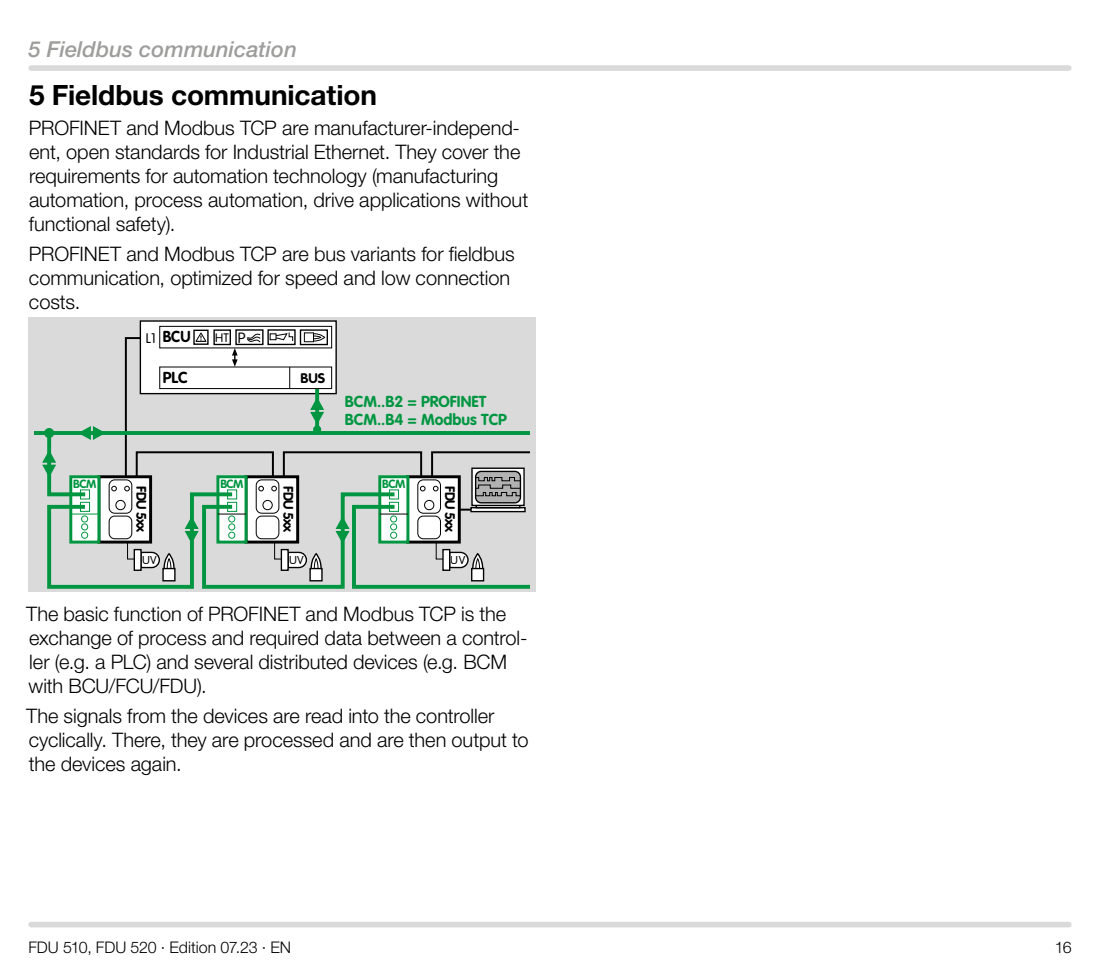
<style>
.page{position:relative;width:1100px;height:970px;background:#fff}
.page>*{position:absolute;margin:0;border:0;box-sizing:border-box;transform-origin:0 0}
.t1{font:700 28px "Helvetica Neue LT Pro";letter-spacing:-.005em;color:#000}
.t2{font:italic 500 22px "Helvetica Neue LT Pro";color:#9d9d9c}
.t3{font:300 20px/24px "Helvetica Neue LT Pro";letter-spacing:-.005em;color:#000}
.t4{font:300 16px "Helvetica Neue LT Pro";letter-spacing:-.005em;color:#000}
.t5{font:700 15.6px/17.6px "VAG Rounded Std";color:#009641}
.t6{font:700 15.6px "VAG Rounded Std";color:#000;scale:.95 1}
.t7{font:700 15.6px "VAG Rounded Std";color:#000}
.t8{font:700 13.8px "VAG Rounded Std";letter-spacing:-.05em;color:#000}
.t9{font:300 13.8px "VAG Rounded Std";color:#000}
.t10{font:300 12.2px "VAG Rounded Std";color:#000}
.t11{font:700 11.8px "VAG Rounded Std";letter-spacing:-.05em;color:#009641}
.t12{font:300 11.8px "VAG Rounded Std";color:#020203}
.s1{font-size:14.6px}
</style>
<div class="page">
<div style="left:31px;top:921px;width:1038px;height:6px;background:#dadada"></div>
<div style="left:31px;top:65px;width:1038px;height:6px;background:#dadada"></div>
<div style="left:28px;top:317px;width:508px;height:274px;background:#dadada"></div>
<hr style="left:35px;top:431px;width:494px;height:4px;background:#009641">
<svg style="left:142px;top:322px;width:193px;height:9px"></svg>
<svg style="left:160px;top:326px;width:172px;height:22px"></svg>
<div style="left:159px;top:326px;width:173px;height:22px;border:1px solid #000"></div>
<div style="left:193px;top:329px;width:16px;height:16px;border:1px solid #000"></div>
<div style="left:213px;top:329px;width:18px;height:16px;border:1px solid #000"></div>
<svg style="left:42px;top:331px;width:487px;height:257px"></svg>
<p class="t2" style="left:28px;top:36px;width:270px">5 Fieldbus communication</p>
<h1 class="t1" style="left:29px;top:78px;width:350px">5 Fieldbus communication</h1>
<p class="t3" style="left:29px;top:115px;width:501px">PROFINET and Modbus TCP are manufacturer-independ&shy;ent, open standards for Industrial Ethernet. They cover the requirements for automation technology (manufacturing automation, process automation, drive applications without functional safety).</p>
<p class="t3" style="left:29px;top:241px;width:487px">PROFINET and Modbus TCP are bus variants for fieldbus communication, optimized for speed and low connection costs.</p>
<p class="t9" style="left:146px;top:330px;width:12px">L1</p>
<p class="t6" style="left:163px;top:328px;width:31px">BCU</p>
<p class="t10" style="left:215px;top:330px;width:32px">HT <span class="s1">P</span></p>
<p class="t7" style="left:163px;top:368px;width:26px">PLC</p>
<p class="t11" style="left:73px;top:477px;width:24px">BCM</p>
<p class="t11" style="left:220px;top:477px;width:24px">BCM</p>
<p class="t8" style="left:149px;top:486px;width:47px;rotate:90deg">FDU 5xx</p>
<p class="t12" style="left:142px;top:553px;width:16px">UV</p>
<p class="t8" style="left:300px;top:370px;width:26px">BUS</p>
<p class="t5" style="left:345px;top:393px;width:164px">BCM..B2 = PROFINET<br>BCM..B4 = Modbus TCP</p>
<p class="t8" style="left:297px;top:486px;width:47px;rotate:90deg">FDU 5xx</p>
<p class="t12" style="left:289px;top:553px;width:16px">UV</p>
<p class="t11" style="left:382px;top:477px;width:24px">BCM</p>
<p class="t8" style="left:458px;top:486px;width:47px;rotate:90deg">FDU 5xx</p>
<p class="t12" style="left:451px;top:553px;width:16px">UV</p>
<p class="t3" style="left:26px;top:601px;width:503px">The basic function of PROFINET and Modbus TCP is the exchange of process and required data between a control&shy;ler (e.g. a PLC) and several distributed devices (e.g. BCM with BCU/FCU/FDU).</p>
<p class="t3" style="left:26px;top:703px;width:504px">The signals from the devices are read into the controller cyclically. There, they are processed and are then output to the devices again.</p>
<p class="t4" style="left:28px;top:937px;width:264px">FDU 510, FDU 520 · Edition 07.23 · EN</p>
<p class="t4" style="left:1055px;top:937px;width:18px">16</p>
</div>
